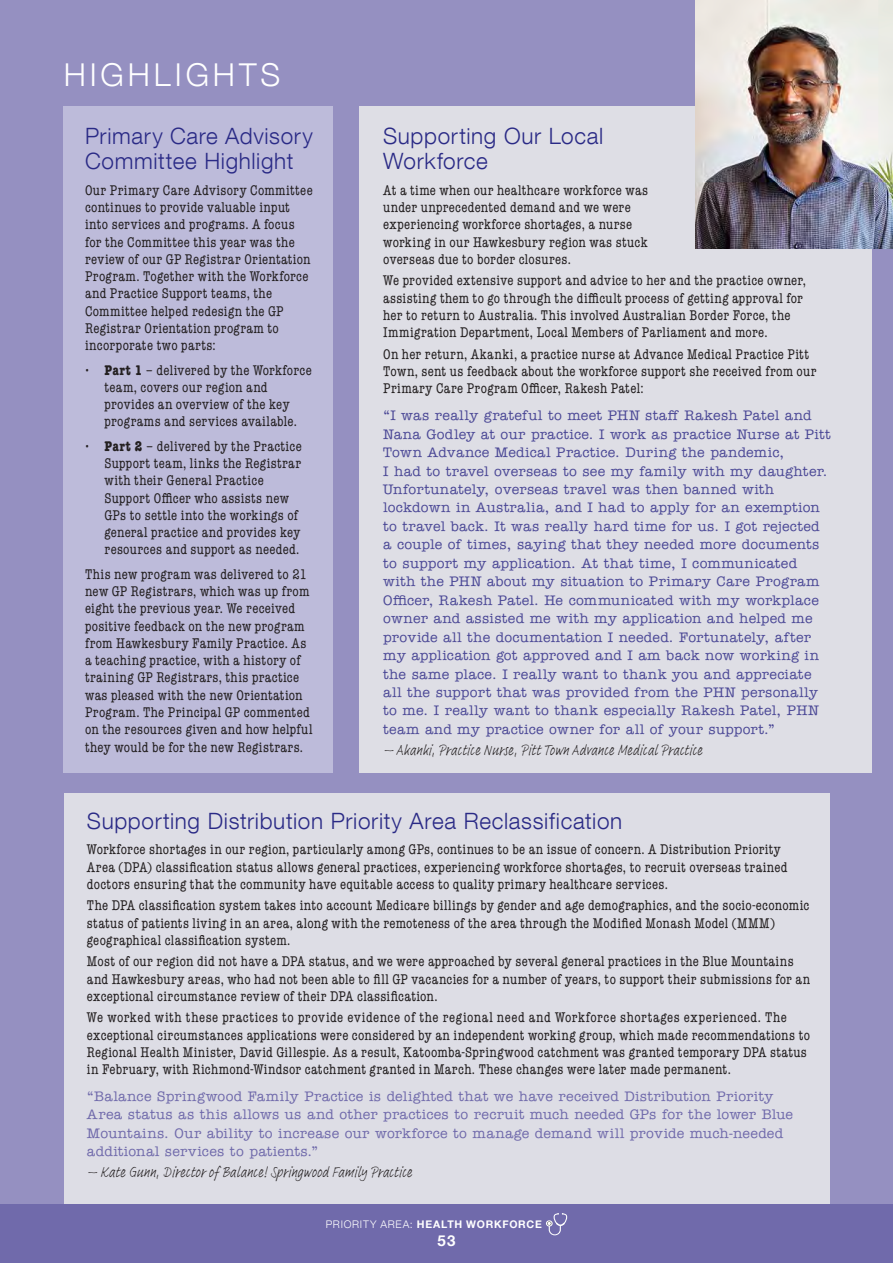
<style>
.page{position:relative;width:893px;height:1263px;background:#fff}
.page>*{position:absolute;margin:0;border:0;box-sizing:border-box;transform-origin:0 0}
.t1{font:300 31.5px "Helvetica Neue LT Com";letter-spacing:.125em;color:#fff}
._22_PULL_OUT_H2{font:300 22.5px/25.5px "Helvetica Neue LT Com";letter-spacing:.03em;color:#2a2a86}
.sign_off{font:15px "Adobe Handwriting Frank";letter-spacing:.01em;color:#231f20}
.t2{font:700 15px "Helvetica Neue LT Com";color:#fff}
._22_quote{font:condensed 14.25px/17.2px "American Typewriter ITC Pro";letter-spacing:.02em;color:#231f20}
._22_coloured_quote{font:500 13.95px/18.5px "American Typewriter ITC Pro";letter-spacing:.025em;color:#4b4896}
._22_coloured_quote-2{font:500 13.95px/18.5px "American Typewriter ITC Pro";letter-spacing:.025em;color:#706aab}
.t3{font:700 10.5px "Helvetica Neue LT Com";letter-spacing:.075em;color:#fff}
.s1{font-weight:700}
.s2{font-weight:300}
</style>
<div class="page">
<div style="left:0;top:1203px;width:893px;height:60px;background:#706aab"></div>
<svg style="left:546px;top:1213px;width:21px;height:22px"></svg>
<div style="left:1px;top:0;width:892px;height:1203px;background:#9590c1"></div>
<div style="left:64px;top:106px;width:269px;height:667px;background:#c3c1de"></div>
<div style="left:359px;top:106px;width:513px;height:667px;background:#dedee5"></div>
<div style="left:64px;top:793px;width:765px;height:410px;background:#dddde5"></div>
<img style="left:695px;top:0;width:198px;height:248px">
<p class="t1" style="left:64px;top:56px;width:218px">HIGHLIGHTS</p>
<p class="_22_PULL_OUT_H2" style="left:85px;top:122px;width:229px">Primary Care Advisory<br>Committee Highlight</p>
<p class="_22_quote" style="left:85px;top:182px;width:229px">Our Primary Care Advisory Committee continues to provide valuable input into services and programs. A focus for the Committee this year was the review of our GP Registrar Orientation Program. Together with the Workforce and Practice Support teams, the Committee helped redesign the GP Registrar Orientation program to incorporate two parts:</p>
<p class="_22_quote" style="left:105px;top:361px;width:209px;text-indent:-20px">• <span class="s1">Part 1</span> – delivered by the Workforce team, covers our region and provides an overview of the key programs and services available.</p>
<p class="_22_quote" style="left:105px;top:438px;width:199px;text-indent:-20px">• <span class="s1">Part 2</span> – delivered by the Practice<br>Support team, links the Registrar with their General Practice<br>Support Officer who assists new<br>GPs to settle into the workings of general practice and provides key resources and support as needed.</p>
<p class="_22_quote" style="left:85px;top:566px;width:229px">This new program was delivered to 21 new GP Registrars, which was up from eight the previous year. We received positive feedback on the new program from Hawkesbury Family Practice. As a teaching practice, with a history of training GP Registrars, this practice was pleased with the new Orientation Program. The Principal GP commented on the resources given and how helpful they would be for the new Registrars.</p>
<p class="_22_PULL_OUT_H2" style="left:383px;top:122px;width:222px">Supporting Our Local<br>Workforce</p>
<p class="_22_quote" style="left:383px;top:182px;width:266px">At a time when our healthcare workforce was under unprecedented demand and we were experiencing workforce shortages, a nurse working in our Hawkesbury region was stuck overseas due to border closures.</p>
<p class="_22_quote" style="left:383px;top:272px;width:424px">We provided extensive support and advice to her and the practice owner, assisting them to go through the difficult process of getting approval for her to return to Australia. This involved Australian Border Force, the Immigration Department, Local Members of Parliament and more.</p>
<p class="_22_quote" style="left:383px;top:345px;width:435px">On her return, Akanki, a practice nurse at Advance Medical Practice Pitt<br>Town, sent us feedback about the workforce support she received from our<br>Primary Care Program Officer, Rakesh Patel:</p>
<p class="_22_coloured_quote" style="left:383px;top:406px;width:449px">“I was really grateful to meet PHN staff Rakesh Patel and Nana Godley at our practice. I work as practice Nurse at Pitt Town Advance Medical Practice. During the pandemic,<br>I had to travel overseas to see my family with my daughter.<br>Unfortunately, overseas travel was then banned with lockdown in Australia, and I had to apply for an exemption to travel back. It was really hard time for us. I got rejected a couple of times, saying that they needed more documents to support my application. At that time, I communicated with the PHN about my situation to Primary Care Program Officer, Rakesh Patel. He communicated with my workplace owner and assisted me with my application and helped me provide all the documentation I needed. Fortunately, after my application got approved and I am back now working in the same place. I really want to thank you and appreciate all the support that was provided from the PHN personally to me. I really want to thank especially Rakesh Patel, PHN team and my practice owner for all of your support.”</p>
<p class="sign_off" style="left:383px;top:739px;width:320px">– Akanki, Practice Nurse, Pitt Town Advance Medical Practice</p>
<p class="_22_PULL_OUT_H2" style="left:87px;top:807px;width:537px">Supporting Distribution Priority Area Reclassification</p>
<p class="_22_quote" style="left:87px;top:841px;width:702px">Workforce shortages in our region, particularly among GPs, continues to be an issue of concern. A Distribution Priority<br>Area (DPA) classification status allows general practices, experiencing workforce shortages, to recruit overseas trained doctors ensuring that the community have equitable access to quality primary healthcare services.</p>
<p class="_22_quote" style="left:87px;top:897px;width:724px">The DPA classification system takes into account Medicare billings by gender and age demographics, and the socio-economic status of patients living in an area, along with the remoteness of the area through the Modified Monash Model (MMM) geographical classification system.</p>
<p class="_22_quote" style="left:87px;top:953px;width:725px">Most of our region did not have a DPA status, and we were approached by several general practices in the Blue Mountains and Hawkesbury areas, who had not been able to fill GP vacancies for a number of years, to support their submissions for an exceptional circumstance review of their DPA classification.</p>
<p class="_22_quote" style="left:87px;top:1009px;width:725px">We worked with these practices to provide evidence of the regional need and Workforce shortages experienced. The exceptional circumstances applications were considered by an independent working group, which made recommendations to Regional Health Minister, David Gillespie. As a result, Katoomba-Springwood catchment was granted temporary DPA status in February, with Richmond-Windsor catchment granted in March. These changes were later made permanent.</p>
<p class="_22_coloured_quote-2" style="left:87px;top:1087px;width:707px">“Balance Springwood Family Practice is delighted that we have received Distribution Priority Area status as this allows us and other practices to recruit much needed GPs for the lower Blue Mountains. Our ability to increase our workforce to manage demand will provide much-needed additional services to patients.”</p>
<p class="sign_off" style="left:87px;top:1162px;width:326px">– Kate Gunn, Director of Balance! Springwood Family Practice</p>
<p class="t3" style="left:326px;top:1217px;width:218px"><span class="s2">PRIORITY AREA:</span> HEALTH WORKFORCE</p>
<p class="t2" style="left:438px;top:1231px;width:19px">53</p>
</div>
